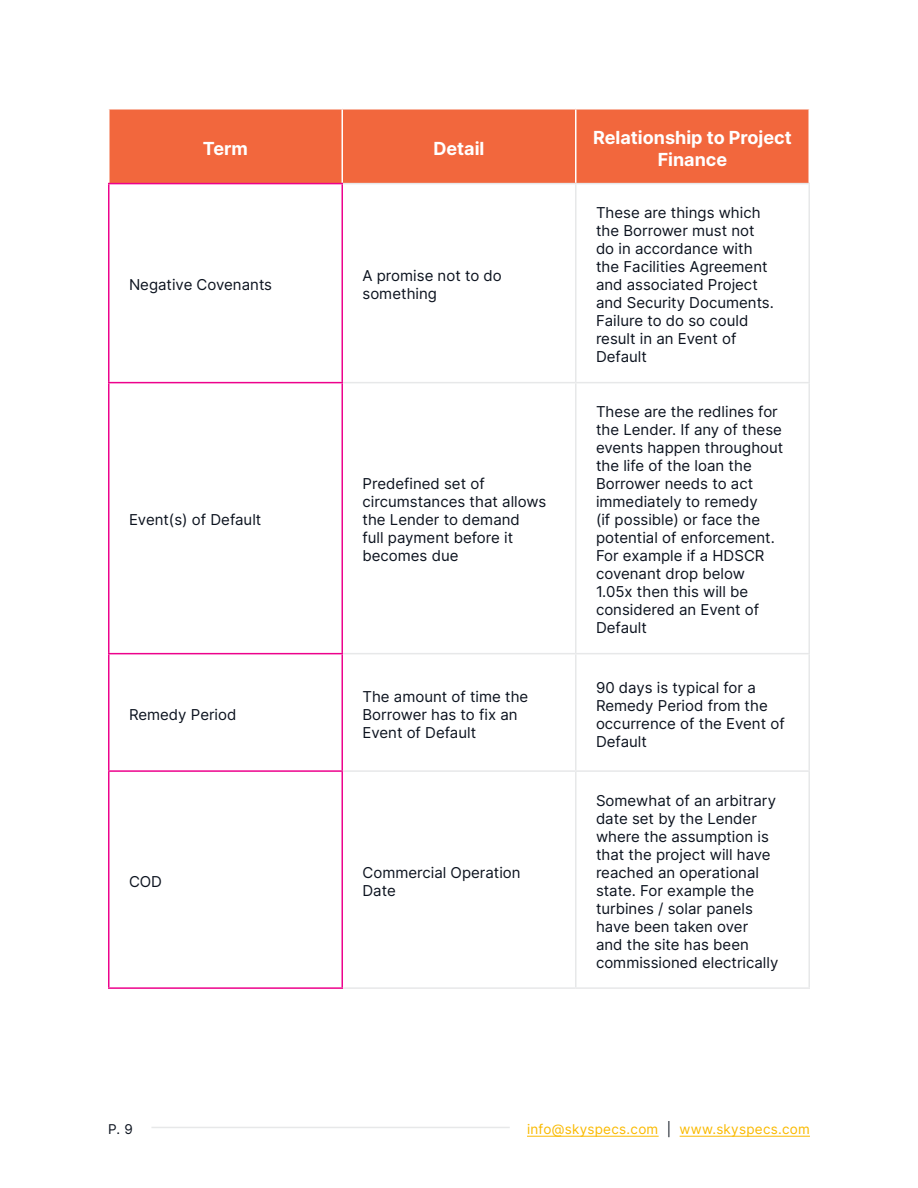
<style>
.page{position:relative;width:918px;height:1188px;background:#fff}
.page>*{position:absolute;margin:0;border:0;box-sizing:border-box;transform-origin:0 0}
.t1{font:700 18px/21.6px "Inter";color:#fff;text-align:center}
.Table_Body_Text{font:15px/18px "Inter";color:#0c131f}
.t2{font:13.5px "Inter";letter-spacing:.02em;color:#faba00}
.t3{font:13.5px "Inter";color:#0c131f}
.s1{color:#0c131f}
</style>
<div class="page">
<hr style="left:527px;top:1136px;width:132px;height:1px;background:#faba00">
<hr style="left:680px;top:1136px;width:130px;height:1px;background:#faba00">
<hr style="left:151px;top:1127px;width:359px;height:1px;background:#e7e8e9">
<div style="left:110px;top:110px;width:698px;height:73px;background:#f2673d"></div>
<hr style="left:342px;top:110px;width:1px;height:73px;background:#fff">
<hr style="left:575px;top:110px;width:1px;height:73px;background:#fff">
<hr style="left:343px;top:183px;width:233px;height:1px;background:#e7e8e9">
<hr style="left:576px;top:183px;width:234px;height:1px;background:#e7e8e9">
<hr style="left:575px;top:184px;width:1px;height:198px;background:#e7e8e9">
<hr style="left:808px;top:184px;width:2px;height:198px;background:#e7e8e9">
<hr style="left:343px;top:382px;width:233px;height:1px;background:#e7e8e9">
<hr style="left:576px;top:382px;width:234px;height:1px;background:#e7e8e9">
<hr style="left:575px;top:383px;width:1px;height:270px;background:#e7e8e9">
<hr style="left:808px;top:383px;width:2px;height:270px;background:#e7e8e9">
<hr style="left:343px;top:653px;width:233px;height:1px;background:#e7e8e9">
<hr style="left:576px;top:653px;width:234px;height:1px;background:#e7e8e9">
<hr style="left:575px;top:654px;width:1px;height:116px;background:#e7e8e9">
<hr style="left:808px;top:654px;width:2px;height:116px;background:#e7e8e9">
<hr style="left:343px;top:770px;width:233px;height:2px;background:#e7e8e9">
<hr style="left:576px;top:770px;width:234px;height:2px;background:#e7e8e9">
<hr style="left:575px;top:772px;width:1px;height:215px;background:#e7e8e9">
<hr style="left:808px;top:772px;width:2px;height:215px;background:#e7e8e9">
<hr style="left:343px;top:987px;width:233px;height:2px;background:#e7e8e9">
<hr style="left:576px;top:987px;width:234px;height:2px;background:#e7e8e9">
<hr style="left:108px;top:183px;width:235px;height:1px;background:#ed028c">
<hr style="left:108px;top:184px;width:2px;height:198px;background:#ed028c">
<hr style="left:342px;top:184px;width:1px;height:198px;background:#ed028c">
<hr style="left:108px;top:382px;width:235px;height:1px;background:#ed028c">
<hr style="left:108px;top:383px;width:2px;height:270px;background:#ed028c">
<hr style="left:342px;top:383px;width:1px;height:270px;background:#ed028c">
<hr style="left:108px;top:653px;width:235px;height:1px;background:#ed028c">
<hr style="left:108px;top:654px;width:2px;height:116px;background:#ed028c">
<hr style="left:342px;top:654px;width:1px;height:116px;background:#ed028c">
<hr style="left:108px;top:770px;width:235px;height:2px;background:#ed028c">
<hr style="left:108px;top:772px;width:2px;height:215px;background:#ed028c">
<hr style="left:342px;top:772px;width:1px;height:215px;background:#ed028c">
<hr style="left:108px;top:987px;width:235px;height:2px;background:#ed028c">
<p class="t1" style="left:203px;top:137px;width:47px">Term</p>
<p class="t1" style="left:433px;top:137px;width:53px">Detail</p>
<p class="t1" style="left:593px;top:126px;width:200px">Relationship to Project<br>Finance</p>
<p class="Table_Body_Text" style="left:129px;top:276px;width:145px">Negative Covenants</p>
<p class="Table_Body_Text" style="left:363px;top:267px;width:141px">A promise not to do something</p>
<p class="Table_Body_Text" style="left:129px;top:511px;width:134px">Event(s) of Default</p>
<p class="Table_Body_Text" style="left:363px;top:475px;width:185px">Predefined set of circumstances that allows the Lender to demand<br>full payment before it becomes due</p>
<p class="Table_Body_Text" style="left:596px;top:204px;width:179px">These are things which the Borrower must not do in accordance with the Facilities Agreement and associated Project and Security Documents.<br>Failure to do so could result in an Event of<br>Default</p>
<p class="Table_Body_Text" style="left:596px;top:403px;width:189px">These are the redlines for the Lender. If any of these events happen throughout the life of the loan the<br>Borrower needs to act immediately to remedy<br>(if possible) or face the potential of enforcement.<br>For example if a HDSCR covenant drop below<br>1.05x then this will be considered an Event of<br>Default</p>
<p class="Table_Body_Text" style="left:129px;top:705px;width:109px">Remedy Period</p>
<p class="Table_Body_Text" style="left:363px;top:687px;width:167px">The amount of time the<br>Borrower has to fix an<br>Event of Default</p>
<p class="Table_Body_Text" style="left:596px;top:678px;width:190px">90 days is typical for a<br>Remedy Period from the occurrence of the Event of<br>Default</p>
<p class="Table_Body_Text" style="left:129px;top:872px;width:35px">COD</p>
<p class="Table_Body_Text" style="left:363px;top:863px;width:160px">Commercial Operation<br>Date</p>
<p class="Table_Body_Text" style="left:596px;top:791px;width:184px">Somewhat of an arbitrary date set by the Lender where the assumption is that the project will have reached an operational state. For example the turbines / solar panels have been taken over and the site has been commissioned electrically</p>
<p class="t3" style="left:108px;top:1119px;width:26px">P. 9</p>
<p class="t2" style="left:527px;top:1119px;width:284px">info@skyspecs.com <span class="s1">|</span> www.skyspecs.com</p>
</div>
